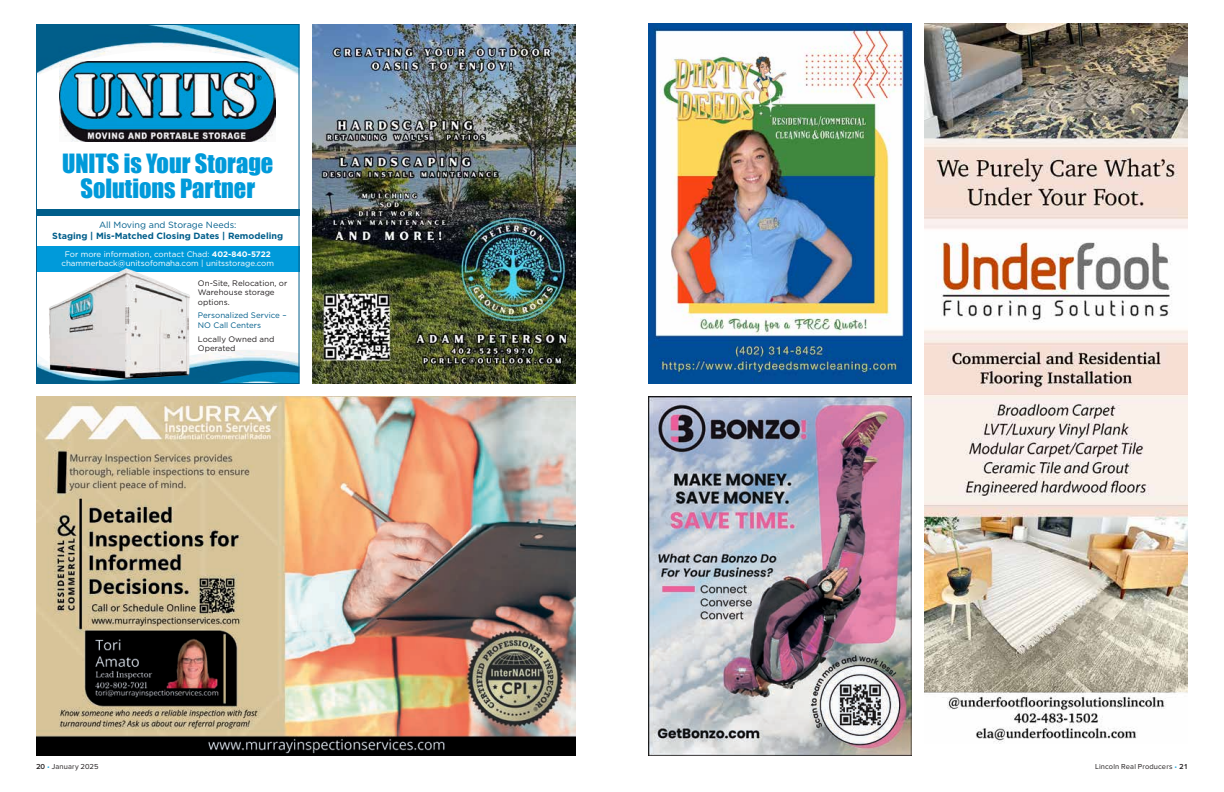
<style>
.page{position:relative;width:1224px;height:792px;background:#fff}
.page>*{position:absolute;margin:0;border:0;box-sizing:border-box;transform-origin:0 0}
.t1{font:24.4px/25px "Impact";color:#009ada;text-align:center}
.t2{font:700 9px "Gotham";color:#005e8b}
.t3{font:9px "Gotham";color:#005e8b}
.t4{font:8px/9.6px "Gotham";color:#fff;text-align:center}
.t5{font:8px/9.6px "Gotham";color:#231f20}
.t6{font:8px/9.6px "Gotham";color:#005e8b}
.t7{font:7.5px "Proxima Nova";letter-spacing:.02em;color:#231f20}
.s1{font-weight:700}
.s2{font-weight:600}
.s3{color:#19a8e0}
</style>
<div class="page">
<img style="left:924px;top:24px;width:264px;height:720px">
<img style="left:648px;top:396px;width:264px;height:360px">
<img style="left:648px;top:24px;width:264px;height:360px">
<img style="left:312px;top:24px;width:264px;height:360px">
<img style="left:36px;top:396px;width:540px;height:360px">
<svg style="left:36px;top:24px;width:264px;height:360px"></svg>
<img style="left:36px;top:229px;width:191px;height:155px">
<h1 class="t1" style="left:62px;top:151px;width:213px">UNITS is Your Storage<br>Solutions Partner</h1>
<p class="t3" style="left:99px;top:219px;width:139px">All Moving and Storage Needs:</p>
<p class="t2" style="left:52px;top:230px;width:232px">Staging | Mis-Matched Closing Dates | Remodeling</p>
<p class="t4" style="left:61px;top:249px;width:214px">For more information, contact Chad: <span class="s1">402-840-5722 </span>chammerback@unitsofomaha.com | unitsstorage.com</p>
<p class="t5" style="left:198px;top:278px;width:91px">On-Site, Relocation, or<br>Warehouse storage options.</p>
<p class="t6" style="left:198px;top:311px;width:90px">Personalized Service –<br>NO Call Centers</p>
<p class="t5" style="left:198px;top:334px;width:78px">Locally Owned and<br>Operated</p>
<p class="t7" style="left:36px;top:762px;width:64px"><span class="s2">20</span> <span class="s3">•</span> January 2025</p>
<p class="t7" style="left:1095px;top:762px;width:94px">Lincoln Real Producers <span class="s3">•</span> <span class="s2">21</span></p>
</div>
